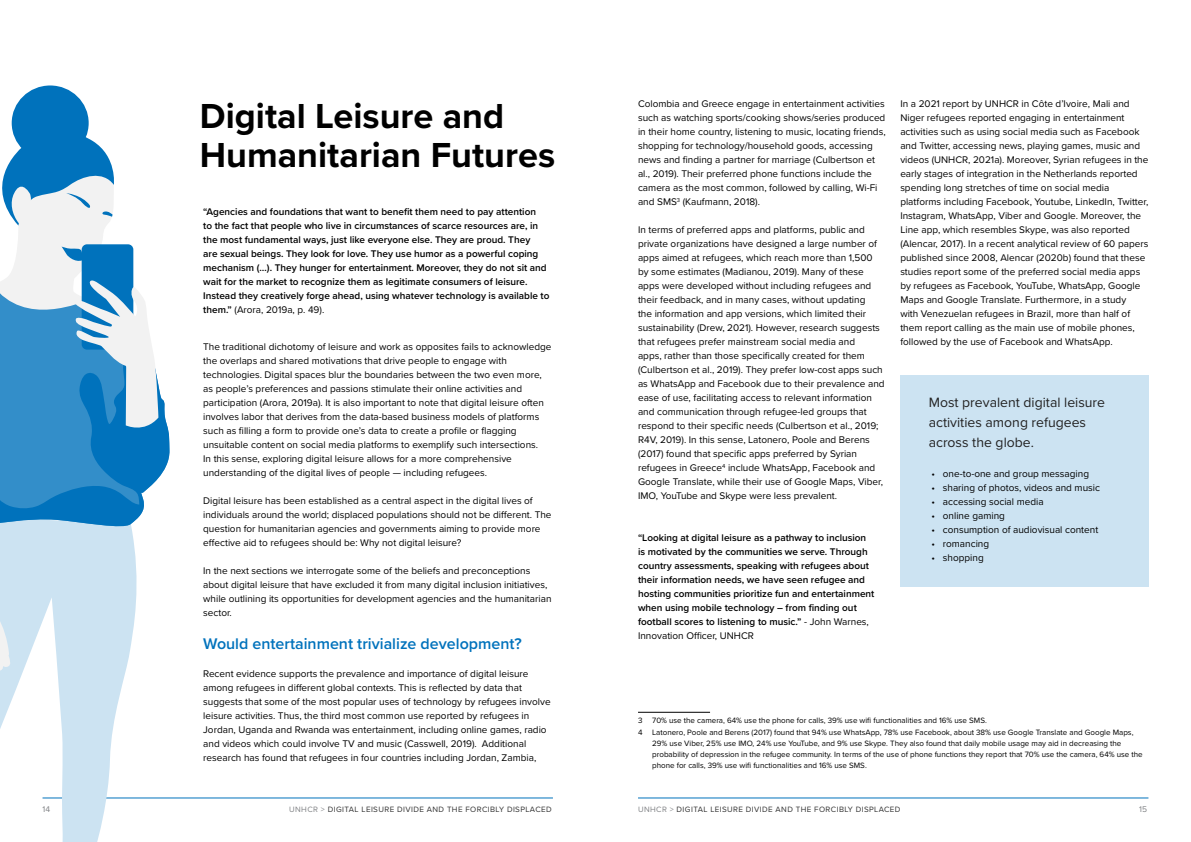
<style>
.page{position:relative;width:1191px;height:842px;background:#fff}
.page>*{position:absolute;margin:0;border:0;box-sizing:border-box;transform-origin:0 0}
.Bold_Headings{font:700 36px/39.6px "Proxima Nova";color:#000}
.Heading{font:600 16px "Proxima Nova";color:#0072bc}
.Subtitle{font:14px/20px "Proxima Nova";color:#222}
.Body_Copy{font:10px/14px "Proxima Nova";color:#000}
.Quotes{font:600 10px/14px "Proxima Nova";color:#000}
.t1{font:8.5px "Proxima Nova";color:#808285}
.Footnote{font:8px/11.2px "Proxima Nova";color:#000}
.t2{font:8px "Proxima Nova";letter-spacing:.05em;color:#333}
.s1{font-weight:400}
.s2{color:#808285}
</style>
<div class="page">
<hr style="left:43px;top:798px;width:510px;height:1px;background:#0072bc">
<hr style="left:638px;top:798px;width:510px;height:1px;background:#0072bc">
<div style="left:900px;top:375px;width:248px;height:212px;background:#cce3f2"></div>
<svg style="left:0;top:672px;width:142px;height:170px"></svg>
<div style="left:12px;top:85px;width:77px;height:76px;background:#0072bc;border-radius:50%"></div>
<svg style="left:0;top:124px;width:170px;height:548px"></svg>
<hr style="left:638px;top:712px;width:72px;height:1px;background:#000">
<p class="Body_Copy" style="left:900px;top:96px;width:250px">In a 2021 report by UNHCR in Côte d’Ivoire, Mali and Niger refugees reported engaging in entertainment activities such as using social media such as Facebook and Twitter, accessing news, playing games, music and videos (UNHCR, 2021a). Moreover, Syrian refugees in the early stages of integration in the Netherlands reported spending long stretches of time on social media platforms including Facebook, Youtube, LinkedIn, Twitter, Instagram, WhatsApp, Viber and Google. Moreover, the Line app, which resembles Skype, was also reported (Alencar, 2017). In a recent analytical review of 60 papers published since 2008, Alencar (2020b) found that these studies report some of the preferred social media apps by refugees as Facebook, YouTube, WhatsApp, Google Maps and Google Translate. Furthermore, in a study<br>with Venezuelan refugees in Brazil, more than half of them report calling as the main use of mobile phones, followed by the use of Facebook and WhatsApp.</p>
<p class="Bold_Headings" style="left:200px;top:95px;width:357px">Digital Leisure and<br>Humanitarian Futures</p>
<p class="Body_Copy" style="left:638px;top:96px;width:249px">Colombia and Greece engage in entertainment activities such as watching sports/cooking shows/series produced in their home country, listening to music, locating friends, shopping for technology/household goods, accessing news and finding a partner for marriage (Culbertson et al., 2019). Their preferred phone functions include the camera as the most common, followed by calling, Wi-Fi and SMS<sup>3</sup> (Kaufmann, 2018).</p>
<p class="Body_Copy" style="left:638px;top:222px;width:248px">In terms of preferred apps and platforms, public and private organizations have designed a large number of apps aimed at refugees, which reach more than 1,500 by some estimates (Madianou, 2019). Many of these apps were developed without including refugees and their feedback, and in many cases, without updating<br>the information and app versions, which limited their sustainability (Drew, 2021). However, research suggests that refugees prefer mainstream social media and<br>apps, rather than those specifically created for them (Culbertson et al., 2019). They prefer low-cost apps such as WhatsApp and Facebook due to their prevalence and ease of use, facilitating access to relevant information and communication through refugee-led groups that respond to their specific needs (Culbertson et al., 2019; R4V, 2019). In this sense, Latonero, Poole and Berens (2017) found that specific apps preferred by Syrian refugees in Greece<sup>4</sup> include WhatsApp, Facebook and Google Translate, while their use of Google Maps, Viber, IMO, YouTube and Skype were less prevalent.</p>
<p class="Quotes" style="left:638px;top:530px;width:238px">“Looking at digital leisure as a pathway to inclusion is motivated by the communities we serve. Through country assessments, speaking with refugees about their information needs, we have seen refugee and hosting communities prioritize fun and entertainment when using mobile technology – from finding out football scores to listening to music.” <span class="s1">- John Warnes, Innovation Officer, UNHCR</span></p>
<p class="Quotes" style="left:203px;top:204px;width:348px">“Agencies and foundations that want to benefit them need to pay attention<br>to the fact that people who live in circumstances of scarce resources are, in the most fundamental ways, just like everyone else. They are proud. They<br>are sexual beings. They look for love. They use humor as a powerful coping mechanism (…). They hunger for entertainment. Moreover, they do not sit and wait for the market to recognize them as legitimate consumers of leisure.<br>Instead they creatively forge ahead, using whatever technology is available to them.” <span class="s1">(Arora, 2019a, p. 49).</span></p>
<p class="Body_Copy" style="left:203px;top:339px;width:350px">The traditional dichotomy of leisure and work as opposites fails to acknowledge the overlaps and shared motivations that drive people to engage with technologies. Digital spaces blur the boundaries between the two even more, as people’s preferences and passions stimulate their online activities and participation (Arora, 2019a). It is also important to note that digital leisure often involves labor that derives from the data-based business models of platforms such as filling a form to provide one’s data to create a profile or flagging unsuitable content on social media platforms to exemplify such intersections.<br>In this sense, exploring digital leisure allows for a more comprehensive understanding of the digital lives of people — including refugees.</p>
<p class="Body_Copy" style="left:203px;top:493px;width:350px">Digital leisure has been established as a central aspect in the digital lives of individuals around the world; displaced populations should not be different. The question for humanitarian agencies and governments aiming to provide more effective aid to refugees should be: Why not digital leisure?</p>
<p class="Body_Copy" style="left:203px;top:563px;width:350px">In the next sections we interrogate some of the beliefs and preconceptions about digital leisure that have excluded it from many digital inclusion initiatives, while outlining its opportunities for development agencies and the humanitarian sector.</p>
<p class="Heading" style="left:203px;top:631px;width:320px">Would entertainment trivialize development?</p>
<p class="Body_Copy" style="left:203px;top:666px;width:349px">Recent evidence supports the prevalence and importance of digital leisure among refugees in different global contexts. This is reflected by data that suggests that some of the most popular uses of technology by refugees involve leisure activities. Thus, the third most common use reported by refugees in Jordan, Uganda and Rwanda was entertainment, including online games, radio and videos which could involve TV and music (Casswell, 2019). Additional research has found that refugees in four countries including Jordan, Zambia,</p>
<p class="Subtitle" style="left:928px;top:392px;width:178px">Most prevalent digital leisure activities among refugees across the globe.</p>
<p class="Body_Copy" style="left:931px;top:466px;width:159px">• one-to-one and group messaging</p>
<p class="Body_Copy" style="left:931px;top:480px;width:170px">• sharing of photos, videos and music</p>
<p class="Body_Copy" style="left:931px;top:494px;width:114px">• accessing social media</p>
<p class="Body_Copy" style="left:931px;top:508px;width:75px">• online gaming</p>
<p class="Body_Copy" style="left:931px;top:522px;width:168px">• consumption of audiovisual content</p>
<p class="Body_Copy" style="left:931px;top:536px;width:59px">• romancing</p>
<p class="Body_Copy" style="left:931px;top:550px;width:54px">• shopping</p>
<p class="Footnote" style="left:638px;top:715px;width:350px">3 70% use the camera, 64% use the phone for calls, 39% use wifi functionalities and 16% use SMS.</p>
<p class="Footnote" style="left:652px;top:726px;width:492px;text-indent:-14px">4 Latonero, Poole and Berens (2017) found that 94% use WhatsApp, 78% use Facebook, about 38% use Google Translate and Google Maps, 29% use Viber, 25% use IMO, 24% use YouTube, and 9% use Skype. They also found that daily mobile usage may aid in decreasing the probability of depression in the refugee community. In terms of the use of phone functions they report that 70% use the camera, 64% use the phone for calls, 39% use wifi functionalities and 16% use SMS.</p>
<p class="t1" style="left:43px;top:803px;width:9px">14</p>
<p class="t2" style="left:289px;top:804px;width:264px"><span class="s2">UNHCR &gt;</span> DIGITAL LEISURE DIVIDE AND THE FORCIBLY DISPLACED</p>
<p class="t2" style="left:638px;top:804px;width:264px"><span class="s2">UNHCR &gt;</span> DIGITAL LEISURE DIVIDE AND THE FORCIBLY DISPLACED</p>
<p class="t1" style="left:1139px;top:803px;width:9px">15</p>
</div>
